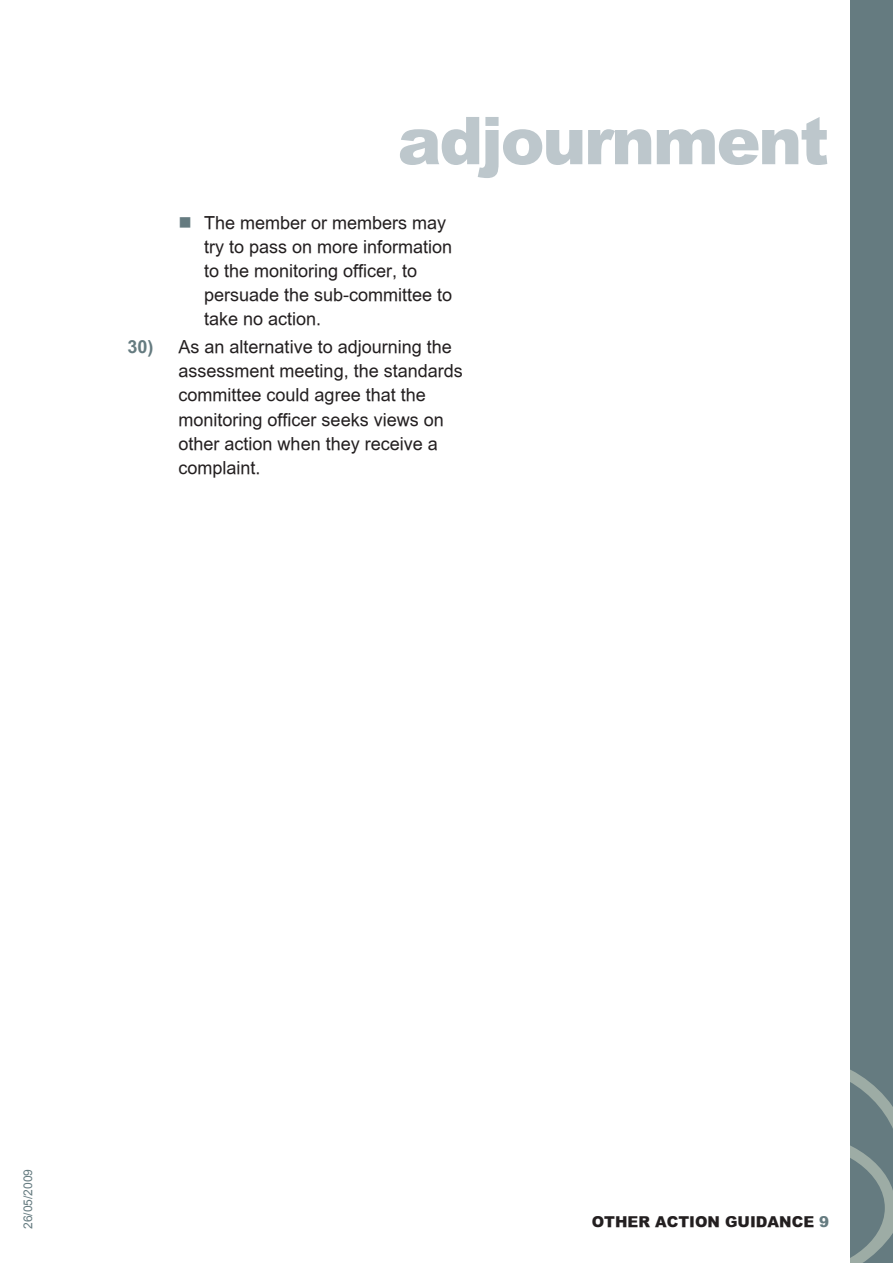
<style>
.page{position:relative;width:893px;height:1263px;background:#fff}
.page>*{position:absolute;margin:0;border:0;box-sizing:border-box;transform-origin:0 0}
.t1{font:66px "Arial MT Black";letter-spacing:-.035em;color:#bdc7cc}
.t2{font:18px/24px "Arial MT Regular";color:#231f20}
.t3{font:15px "Arial MT Black";color:#231f20}
.t4{font:12px "Arial MT Regular";color:#657b80}
.s1{color:#657b80}
.s2{font-family:"Arial MT Bold";color:#657b80}
</style>
<div class="page">
<div style="left:850px;top:0;width:43px;height:1263px;background:#657b80"></div>
<svg style="left:850px;top:1069px;width:43px;height:194px"></svg>
<h1 class="t1" style="left:397px;top:99px;width:433px">adjournment</h1>
<p class="t2" style="left:204px;top:211px;width:250px;text-indent:-26px"><span class="s1">■</span> The member or members may try to pass on more information to the monitoring officer, to persuade the sub-committee to take no action.</p>
<p class="t2" style="left:179px;top:335px;width:286px;text-indent:-51px"><span class="s2">30)</span> As an alternative to adjourning the assessment meeting, the standards committee could agree that the monitoring officer seeks views on other action when they receive a complaint.</p>
<p class="t4" style="left:21px;top:1229px;width:62px;rotate:-90deg">26/05/2009</p>
<p class="t3" style="left:592px;top:1212px;width:239px">OTHER ACTION GUIDANCE <span class="s1">9</span></p>
</div>
